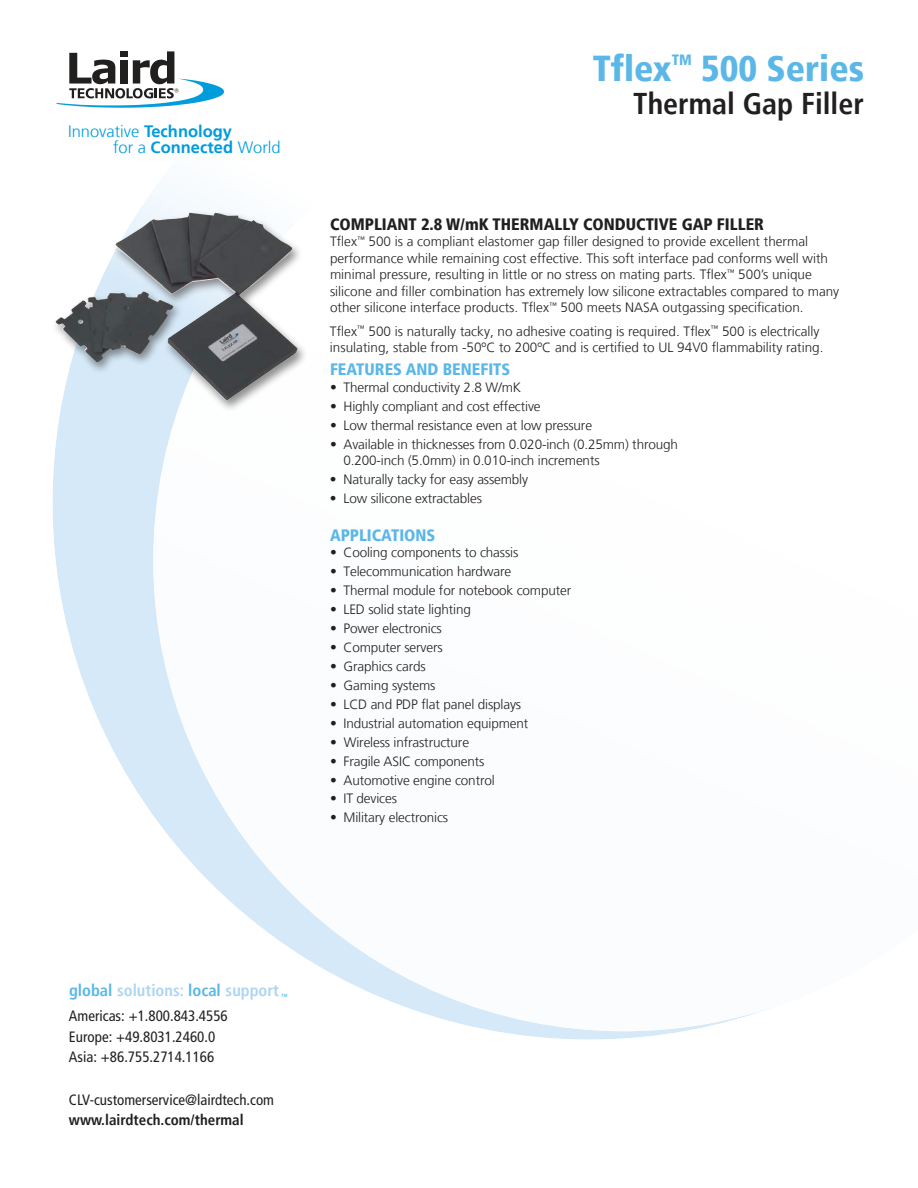
<style>
.page{position:relative;width:918px;height:1188px;background:#fff}
.page>*{position:absolute;margin:0;border:0;box-sizing:border-box;transform-origin:0 0}
.t1{font:900 condensed 36px "Frutiger LT";color:#5bb7e7}
.t2{font:700 condensed 30px "Frutiger LT";color:#221f1f}
.t3{font:900 condensed 16.5px "Frutiger LT";color:#221f1f}
.t4{font:300 16.5px/16.5px "Frutiger LT";color:#009cdb}
.t5{font:900 condensed 16.5px "Frutiger LT";color:#5bb7e7}
.t6{font:700 condensed 16.5px "Frutiger LT";color:#aed6f1}
.t7{font:condensed 15px/20.1px "Frutiger LT";color:#221f1f}
.t8{font:700 condensed 15px "Frutiger LT";color:#221f1f}
.t9{font:900 condensed 14.85px "Frutiger LT";color:#5bb7e7}
.t10{font:300 13.5px/16.5px "Frutiger LT";letter-spacing:-.01em;color:#221f1f}
.t11{font:700 condensed 4.5px "Frutiger LT";color:#5bb7e7}
.s1{font-weight:700}
.s2{color:#5bb7e7}
</style>
<div class="page">
<img style="left:52px;top:185px;width:718px;height:855px">
<svg style="left:56px;top:51px;width:168px;height:57px"></svg>
<div style="left:50px;top:210px;width:257px;height:203px;background:#221f1f;opacity:.5"></div>
<img style="left:55px;top:213px;width:242px;height:187px">
<p class="t4" style="left:113px;top:124px;width:169px;text-indent:-45px">Innovative <span class="s1">Technology<br></span>for a <span class="s1">Connected</span> World</p>
<h1 class="t1" style="left:593px;top:54px;width:80px">TFLEX</h1>
<p class="t9" style="left:672px;top:54px;width:22px">TM</p>
<h1 class="t1" style="left:701px;top:54px;width:164px">500 SERIES</h1>
<h2 class="t2" style="left:633px;top:92px;width:232px">Thermal Gap Filler</h2>
<p class="t3" style="left:330px;top:217px;width:436px">COMPLIANT 2.8 W/MK THERMALLY CONDUCTIVE GAP FILLER</p>
<p class="t10" style="left:330px;top:234px;width:511px">T昀氀ex<sup>™</sup> 500 is a compliant elastomer gap 昀椀ller designed to provide excellent thermal performance while remaining cost effective. This soft interface pad conforms well with minimal pressure, resulting in little or no stress on mating parts. T昀氀ex<sup>™</sup> 500’s unique silicone and 昀椀ller combination has extremely low silicone extractables compared to many other silicone interface products. T昀氀ex<sup>™</sup> 500 meets NASA outgassing speci昀椀cation.</p>
<p class="t10" style="left:330px;top:323px;width:495px">T昀氀ex<sup>™</sup> 500 is naturally tacky, no adhesive coating is required. T昀氀ex<sup>™</sup> 500 is electrically insulating, stable from -50ºC to 200ºC and is certi昀椀ed to UL 94V0 昀氀ammability rating.</p>
<p class="t5" style="left:330px;top:363px;width:182px">FEATURES AND BENEFITS</p>
<p class="t10" style="left:330px;top:379px;width:193px">• Thermal conductivity 2.8 W/mK</p>
<p class="t10" style="left:330px;top:398px;width:212px">• Highly compliant and cost effective</p>
<p class="t10" style="left:330px;top:417px;width:264px">• Low thermal resistance even at low pressure</p>
<p class="t10" style="left:343px;top:436px;width:336px;text-indent:-13px">• Available in thicknesses from 0.020-inch (0.25mm) through<br>0.200-inch (5.0mm) in 0.010-inch increments</p>
<p class="t10" style="left:330px;top:471px;width:200px">• Naturally tacky for easy assembly</p>
<p class="t10" style="left:330px;top:490px;width:153px">• Low silicone extractables</p>
<p class="t5" style="left:330px;top:528px;width:107px">APPLICATIONS</p>
<p class="t10" style="left:330px;top:545px;width:190px">• Cooling components to chassis</p>
<p class="t10" style="left:330px;top:564px;width:183px">• Telecommunication hardware</p>
<p class="t10" style="left:330px;top:583px;width:243px">• Thermal module for notebook computer</p>
<p class="t10" style="left:330px;top:601px;width:142px">• LED solid state lighting</p>
<p class="t10" style="left:330px;top:620px;width:113px">• Power electronics</p>
<p class="t10" style="left:330px;top:639px;width:114px">• Computer servers</p>
<p class="t10" style="left:330px;top:658px;width:97px">• Graphics cards</p>
<p class="t10" style="left:330px;top:677px;width:107px">• Gaming systems</p>
<p class="t10" style="left:330px;top:696px;width:193px">• LCD and PDP 昀氀at panel displays</p>
<p class="t10" style="left:330px;top:715px;width:200px">• Industrial automation equipment</p>
<p class="t10" style="left:330px;top:734px;width:141px">• Wireless infrastructure</p>
<p class="t10" style="left:330px;top:753px;width:156px">• Fragile ASIC components</p>
<p class="t10" style="left:330px;top:772px;width:166px">• Automotive engine control</p>
<p class="t10" style="left:330px;top:791px;width:69px">• IT devices</p>
<p class="t10" style="left:330px;top:810px;width:120px">• Military electronics</p>
<p class="t6" style="left:69px;top:984px;width:212px"><span class="s2">global</span> solutions: <span class="s2">local</span> support</p>
<p class="t11" style="left:282px;top:993px;width:7px">TM</p>
<p class="t7" style="left:69px;top:1007px;width:160px">Americas: +1.800.843.4556<br>Europe: +49.8031.2460.0<br>Asia: +86.755.2714.1166</p>
<p class="t7" style="left:69px;top:1091px;width:207px">CLV-customerservice@lairdtech.com</p>
<p class="t8" style="left:69px;top:1114px;width:176px">www.lairdtech.com/thermal</p>
</div>
